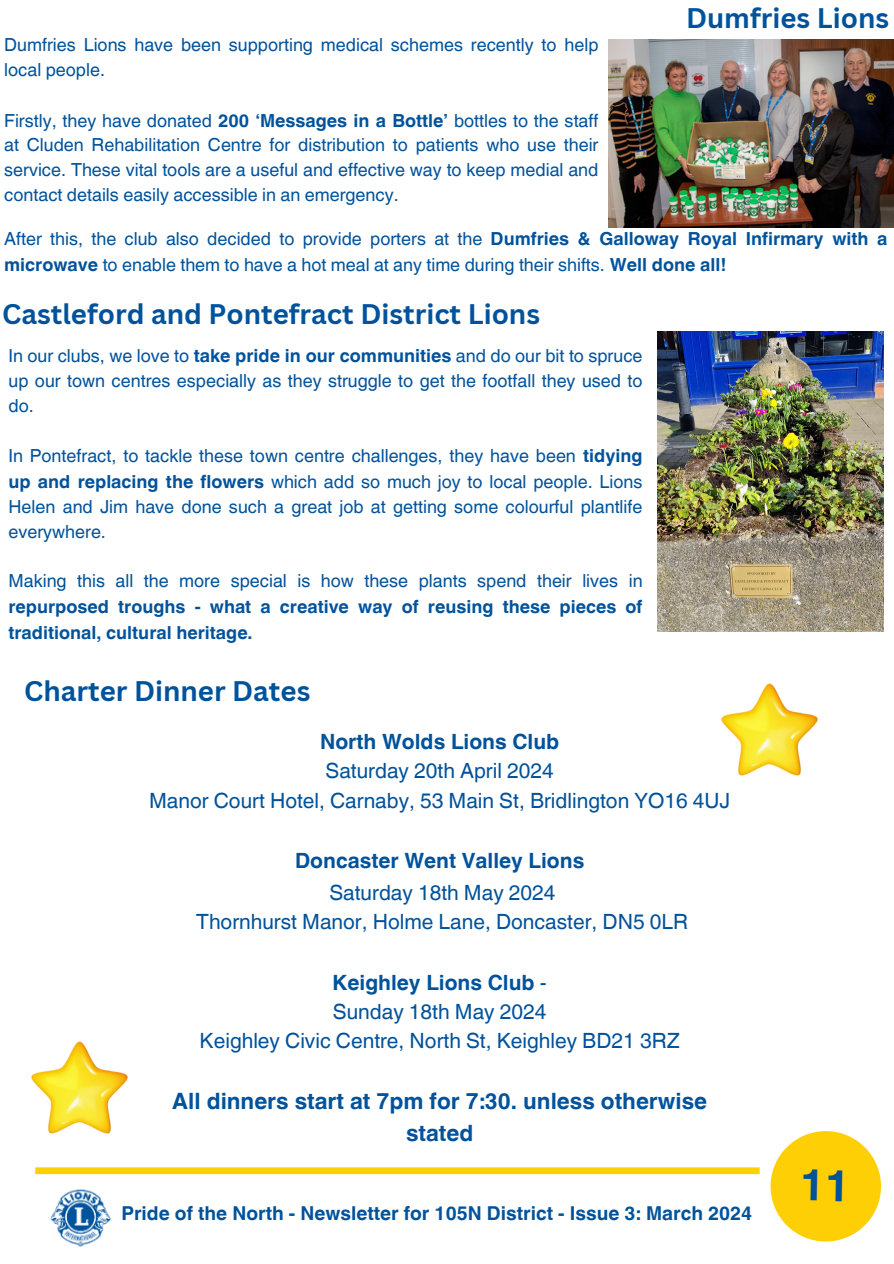
<style>
.page{position:relative;width:894px;height:1264px;background:#fff}
.page>*{position:absolute;margin:0;border:0;box-sizing:border-box;transform-origin:0 0}
.t1{font:700 27.6px "Canva Sans";color:#00529b}
.t2{font:700 22.5px/31.5px "Helvetica World";color:#00529b;text-align:center}
.t3{font:21px/29.2px "Helvetica World";color:#00529b;text-align:center}
.t4{font:700 21px/31.5px "Helvetica World";color:#00529b;text-align:center}
.t5{font:700 19.2px "Helvetica World";color:#00529b}
.t6{font:18px/24.8px "Helvetica World";color:#00529b;text-align:justify}
.t7{font:700 18px/25.8px "Helvetica World";color:#00529b;text-align:justify}
.s1{font-weight:700}
.s2{font-weight:400}
</style>
<div class="page">
<div style="left:35px;top:1167px;width:724px;height:7px;background:#ffcf06"></div>
<img style="left:50px;top:1189px;width:61px;height:58px">
<div style="left:770px;top:1131px;width:110px;height:110px;background:#ffcf06;border-radius:50%"></div>
<img style="left:608px;top:40px;width:285px;height:188px">
<img style="left:721px;top:683px;width:97px;height:93px">
<img style="left:31px;top:1041px;width:97px;height:93px">
<img style="left:657px;top:331px;width:225px;height:301px">
<h1 class="t1" style="left:685px;top:-2px;width:204px">Dumfries Lions</h1>
<h3 class="t6" style="left:4px;top:33px;width:595px">Dumfries Lions have been supporting medical schemes recently to help local people.</h3>
<h3 class="t6" style="left:4px;top:108px;width:595px">Firstly, they have donated <span class="s1">200 ‘Messages in a Bottle’</span> bottles to the staff at Cluden Rehabilitation Centre for distribution to patients who use their service. These vital tools are a useful and effective way to keep medial and contact details easily accessible in an emergency.</h3>
<h3 class="t6" style="left:4px;top:226px;width:884px;line-height:25.8px">After this, the club also decided to provide porters at the <span class="s1">Dumfries &amp; Galloway Royal Infirmary with a microwave</span> to enable them to have a hot meal at any time during their shifts. <span class="s1">Well done all!</span></h3>
<p class="t1" style="left:2px;top:294px;width:539px">Castleford and Pontefract District Lions</p>
<p class="t6" style="left:9px;top:343px;width:635px">In our clubs, we love to <span class="s1">take pride in our communities</span> and do our bit to spruce up our town centres especially as they struggle to get the footfall they used to do.</p>
<p class="t6" style="left:9px;top:443px;width:635px;line-height:25.2px">In Pontefract, to tackle these town centre challenges, they have been <span class="s1">tidying up and replacing the flowers</span> which add so much joy to local people. Lions Helen and Jim have done such a great job at getting some colourful plantlife everywhere.</p>
<h4 class="t7" style="left:9px;top:566px;width:635px"><span class="s2">Making this all the more special is how these plants spend their lives in </span>repurposed troughs - what a creative way of reusing these pieces of traditional, cultural heritage.</h4>
<h2 class="t1" style="left:24px;top:671px;width:288px">Charter Dinner Dates</h2>
<p class="t3" style="left:149px;top:727px;width:582px"><span class="s1">North Wolds Lions Club<br></span>Saturday 20th April 2024<br>Manor Court Hotel, Carnaby, 53 Main St, Bridlington YO16 4UJ</p>
<p class="t4" style="left:295px;top:843px;width:291px">Doncaster Went Valley Lions<br><span class="s2">Saturday 18th May 2024</span></p>
<p class="t3" style="left:196px;top:907px;width:493px">Thornhurst Manor, Holme Lane, Doncaster, DN5 0LR</p>
<p class="t3" style="left:199px;top:967px;width:481px"><span class="s1">Keighley Lions Club</span> -<br>Sunday 18th May 2024<br>Keighley Civic Centre, North St, Keighley BD21 3RZ</p>
<h1 class="t2" style="left:172px;top:1083px;width:536px">All dinners start at 7pm for 7:30. unless otherwise stated</h1>
<p class="t5" style="left:121px;top:1197px;width:632px">Pride of the North - Newsletter for 105N District - Issue 3: March 2024</p>
</div>
